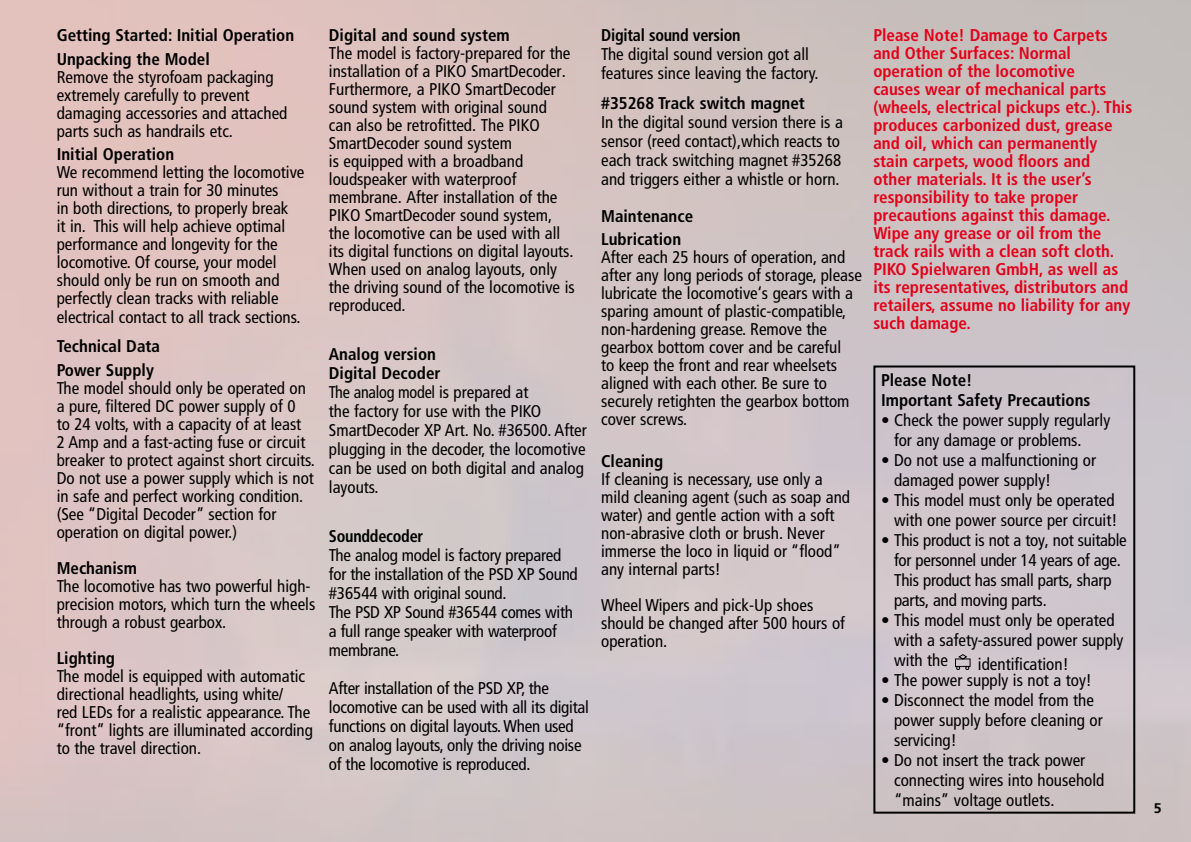
<style>
.page{position:relative;width:1191px;height:842px;background:#fff}
.page>*{position:absolute;margin:0;border:0;box-sizing:border-box;transform-origin:0 0}
.t1{font:condensed 17px/18px "Frutiger LT Std";color:#000}
.t2{font:700 condensed 17px/18px "Frutiger LT Std";color:#e2001a}
.t3{font:700 condensed 17px/23.6px "Frutiger LT Std";color:#000}
.t4{font:condensed 17px/19px "Frutiger LT Std";color:#000;scale:.95 1}
.t5{font:700 condensed 17px "Frutiger LT Std";color:#000;scale:.95 1}
.t6{font:700 14px "Frutiger LT Std";color:#000}
</style>
<div class="page">
<img style="left:0;top:0;width:1191px;height:842px">
<svg style="left:955px;top:654px;width:15px;height:16px"></svg>
<div style="left:873px;top:365px;width:262px;height:449px;border:2px solid #000"></div>
<p class="t3" style="left:57px;top:23px;width:239px">Getting Started: Initial Operation<br>Unpacking the Model</p>
<p class="t1" style="left:57px;top:68px;width:232px">Remove the styrofoam packaging extremely carefully to prevent damaging accessories and attached parts such as handrails etc.</p>
<p class="t3" style="left:57px;top:143px;width:119px">Initial Operation</p>
<p class="t1" style="left:57px;top:164px;width:249px">We recommend letting the locomotive run without a train for 30 minutes<br>in both directions, to properly break<br>it in. This will help achieve optimal performance and longevity for the locomotive. Of course, your model should only be run on smooth and perfectly clean tracks with reliable electrical contact to all track sections.</p>
<p class="t3" style="left:57px;top:334px;width:105px">Technical Data<br>Power Supply</p>
<p class="t1" style="left:57px;top:379px;width:260px">The model should only be operated on a pure, filtered DC power supply of 0<br>to 24 volts, with a capacity of at least<br>2 Amp and a fast-acting fuse or circuit breaker to protect against short circuits.<br>Do not use a power supply which is not in safe and perfect working condition. (See “Digital Decoder” section for operation on digital power.)</p>
<p class="t3" style="left:57px;top:556px;width:82px">Mechanism</p>
<p class="t1" style="left:57px;top:577px;width:260px">The locomotive has two powerful high&shy;precision motors, which turn the wheels through a robust gearbox.</p>
<p class="t3" style="left:57px;top:646px;width:60px">Lighting</p>
<p class="t1" style="left:57px;top:667px;width:258px">The model is equipped with automatic directional headlights, using white/<br>red LEDs for a realistic appearance. The “front” lights are illuminated according to the travel direction.</p>
<p class="t3" style="left:329px;top:24px;width:182px">Digital and sound system</p>
<p class="t1" style="left:329px;top:44px;width:247px">The model is factory-prepared for the installation of a PIKO SmartDecoder.<br>Furthermore, a PIKO SmartDecoder sound system with original sound<br>can also be retrofitted. The PIKO<br>SmartDecoder sound system<br>is equipped with a broadband loudspeaker with waterproof membrane. After installation of the<br>PIKO SmartDecoder sound system, the locomotive can be used with all its digital functions on digital layouts.<br>When used on analog layouts, only the driving sound of the locomotive is reproduced.</p>
<p class="t3" style="left:329px;top:344px;width:113px;line-height:19px">Analog version<br>Digital Decoder</p>
<p class="t4" style="left:329px;top:382px;width:273px">The analog model is prepared at<br>the factory for use with the PIKO<br>SmartDecoder XP Art. No. #36500. After plugging in the decoder, the locomotive can be used on both digital and analog layouts.</p>
<p class="t5" style="left:329px;top:526px;width:101px">Sounddecoder</p>
<p class="t1" style="left:329px;top:546px;width:250px;line-height:19px">The analog model is factory prepared for the installation of the PSD XP Sound #36544 with original sound.<br>The PSD XP Sound #36544 comes with a full range speaker with waterproof membrane.</p>
<p class="t1" style="left:329px;top:679px;width:261px;line-height:19px">After installation of the PSD XP, the locomotive can be used with all its digital functions on digital layouts. When used on analog layouts, only the driving noise of the locomotive is reproduced.</p>
<p class="t5" style="left:601px;top:25px;width:148px">Digital sound version</p>
<p class="t1" style="left:601px;top:45px;width:219px;line-height:19px">The digital sound version got all features since leaving the factory.</p>
<p class="t3" style="left:601px;top:92px;width:205px">#35268 Track switch magnet</p>
<p class="t1" style="left:601px;top:113px;width:243px;line-height:19px">In the digital sound version there is a sensor (reed contact),which reacts to each track switching magnet #35268 and triggers either a whistle or horn.</p>
<p class="t3" style="left:601px;top:204px;width:93px">Maintenance<br>Lubrication</p>
<p class="t1" style="left:601px;top:248px;width:262px">After each 25 hours of operation, and after any long periods of storage, please lubricate the locomotive‘s gears with a sparing amount of plastic-compatible, non-hardening grease. Remove the gearbox bottom cover and be careful<br>to keep the front and rear wheelsets aligned with each other. Be sure to securely retighten the gearbox bottom cover screws.</p>
<p class="t3" style="left:601px;top:449px;width:64px">Cleaning</p>
<p class="t1" style="left:601px;top:470px;width:250px">If cleaning is necessary, use only a mild cleaning agent (such as soap and water) and gentle action with a soft non-abrasive cloth or brush. Never immerse the loco in liquid or “flood” any internal parts!</p>
<p class="t1" style="left:601px;top:596px;width:245px">Wheel Wipers and pick-Up shoes should be changed after 500 hours of operation.</p>
<p class="t2" style="left:873px;top:26px;width:260px">Please Note! Damage to Carpets and Other Surfaces: Normal operation of the locomotive<br>causes wear of mechanical parts (wheels, electrical pickups etc.). This produces carbonized dust, grease and oil, which can permanently stain carpets, wood floors and other materials. It is the user’s responsibility to take proper precautions against this damage.<br>Wipe any grease or oil from the track rails with a clean soft cloth.<br>PIKO Spielwaren GmbH, as well as its representatives, distributors and retailers, assume no liability for any such damage.</p>
<p class="t3" style="left:881px;top:370px;width:211px;line-height:20px">Please Note!<br>Important Safety Precautions</p>
<p class="t1" style="left:894px;top:410px;width:218px;line-height:20px;text-indent:-13px">• Check the power supply regularly for any damage or problems.</p>
<p class="t1" style="left:894px;top:450px;width:203px;line-height:20px;text-indent:-13px">• Do not use a malfunctioning or damaged power supply!</p>
<p class="t1" style="left:881px;top:490px;width:238px;line-height:20px;text-align:right">• This model must only be operated with one power source per circuit!</p>
<p class="t1" style="left:894px;top:530px;width:234px;line-height:20px;text-indent:-13px">• This product is not a toy, not suitable for personnel under 14 years of age.<br>This product has small parts, sharp parts, and moving parts.</p>
<p class="t1" style="left:894px;top:610px;width:231px;line-height:20px;text-indent:-13px">• This model must only be operated with a safety-assured power supply with the</p>
<p class="t1" style="left:978px;top:655px;width:92px">identification!</p>
<p class="t1" style="left:881px;top:671px;width:212px">• The power supply is not a toy!</p>
<p class="t1" style="left:894px;top:690px;width:210px;line-height:20px;text-indent:-13px">• Disconnect the model from the power supply before cleaning or servicing!</p>
<p class="t1" style="left:894px;top:750px;width:212px;line-height:20px;text-indent:-13px">• Do not insert the track power connecting wires into household “mains” voltage outlets.</p>
<p class="t6" style="left:1153px;top:799px;width:9px">5</p>
</div>
